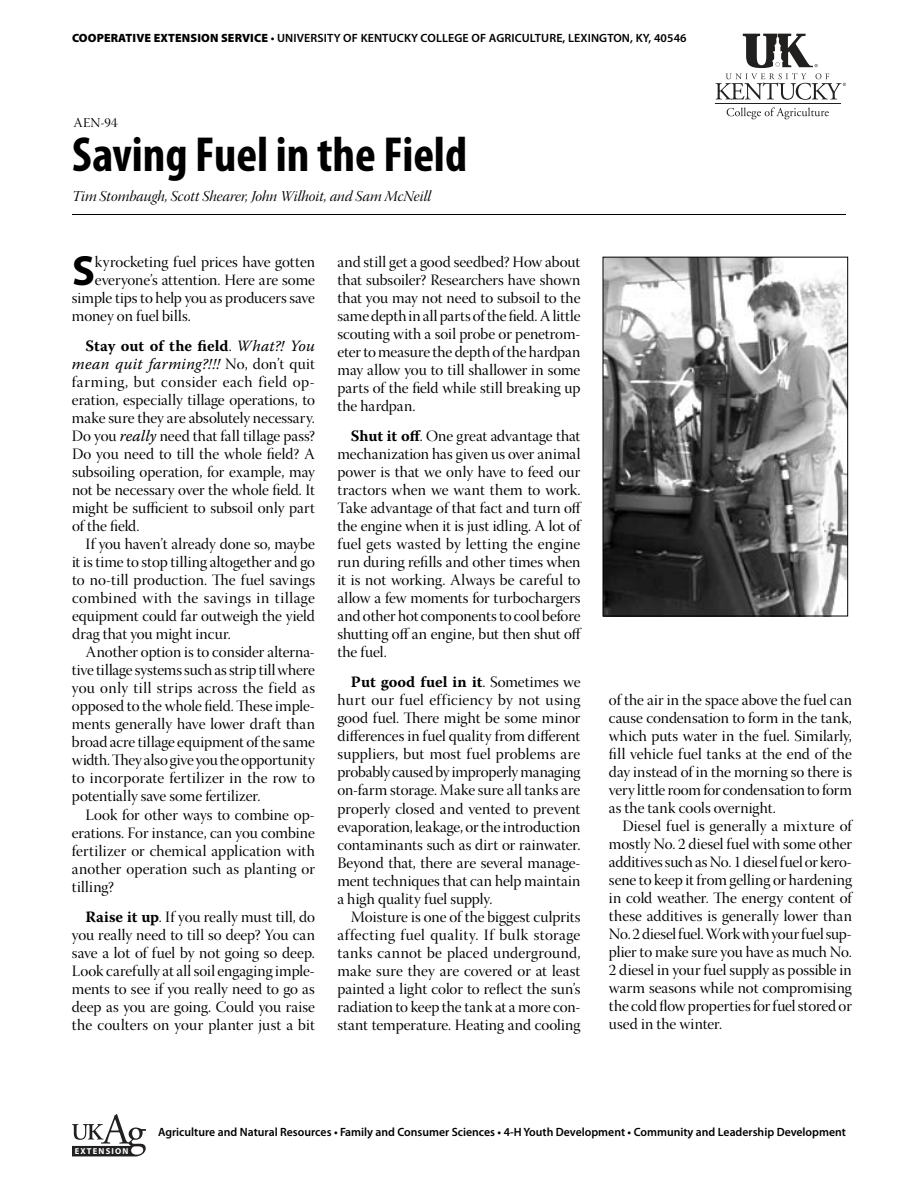
<style>
.page{position:relative;width:918px;height:1188px;background:#fff}
.page>*{position:absolute;margin:0;border:0;box-sizing:border-box;transform-origin:0 0}
.t1{font:700 condensed 49.5px "Myriad Pro";color:#000}
.t2{font:700 42.45px "Myriad Pro";color:#000}
.t3{font:15.75px/18px "Warnock Pro Disp";color:#000;text-align:justify}
.t4{font:italic 15.75px/18px "Warnock Pro";letter-spacing:.015em;color:#000;text-align:right}
.t5{font:700 15.75px "Warnock Pro";color:#000}
.t6{font:15px "Warnock Pro It Disp";color:#000}
.t7{font:13.5px "Warnock Pro Disp";color:#000}
.t8{font:600 12px "Myriad Pro";color:#000}
.t9{font:700 8.7px "Myriad Pro";letter-spacing:.135em;color:#fff}
.s1{font-weight:900}
.s2{font-weight:700;font-style:normal}
.s3{font-family:"Warnock Pro Disp";font-style:normal}
.s4{font-family:"Warnock Pro";font-style:italic}
.s5{font-family:"Warnock Pro";font-weight:700}
.s6{font-family:"Warnock Pro Disp";font-weight:400}
</style>
<div class="page">
<svg style="left:72px;top:1114px;width:74px;height:42px"></svg>
<hr style="left:716px;top:104px;width:125px;height:1px;background:#221f1f">
<svg style="left:715px;top:34px;width:131px;height:66px"></svg>
<svg style="left:727px;top:107px;width:102px;height:12px"></svg>
<hr style="left:72px;top:214px;width:774px;height:1px;background:#000">
<img style="left:605px;top:259px;width:241px;height:355px">
<div style="left:603px;top:257px;width:245px;height:359px;border:1px solid #000"></div>
<p class="t8" style="left:72px;top:30px;width:616px"><span class="s1">COOPERATIVE EXTENSION SERVICE</span> • UNIVERSITY OF KENTUCKY COLLEGE OF AGRICULTURE, LEXINGTON, KY, 40546</p>
<p class="t7" style="left:74px;top:115px;width:45px">AEN-94</p>
<h1 class="t1" style="left:72px;top:127px;width:397px">Saving Fuel in the Field</h1>
<p class="t6" style="left:72px;top:188px;width:361px">Tim Stombaugh, Scott Shearer, John Wilhoit, and Sam McNeill</p>
<h2 class="t2" style="left:72px;top:247px;width:24px">S</h2>
<p class="t3" style="left:95px;top:255px;width:222px">kyrocketing fuel prices have gotten</p>
<p class="t3" style="left:95px;top:273px;width:222px">everyone’s attention. Here are some</p>
<p class="t3" style="left:72px;top:291px;width:244px">simple tips to help you as producers save</p>
<p class="t3" style="left:72px;top:309px;width:120px">money on fuel bills.</p>
<p class="t4" style="left:72px;top:337px;width:245px"><span class="s2">Stay out of the field</span><span class="s3">.</span> What?! You mean quit farming?!!! <span class="s3">No, don’t quit</span></p>
<p class="t3" style="left:72px;top:375px;width:245px">farming, but consider each field op&shy;eration, especially tillage operations, to make sure they are absolutely necessary.<br>Do you <span class="s4">really</span> need that fall tillage pass?<br>Do you need to till the whole field? A subsoiling operation, for example, may not be necessary over the whole field. It might be sufficient to subsoil only part of the field.</p>
<p class="t3" style="left:72px;top:537px;width:245px;text-indent:13px">If you haven’t already done so, maybe it is time to stop tilling altogether and go to no-till production. The fuel savings combined with the savings in tillage equipment could far outweigh the yield drag that you might incur.</p>
<p class="t3" style="left:72px;top:645px;width:245px;text-indent:14px">Another option is to consider alterna&shy;tive tillage systems such as strip till where you only till strips across the field as opposed to the whole field. These imple&shy;ments generally have lower draft than broad acre tillage equipment of the same width. They also give you the opportunity to incorporate fertilizer in the row to potentially save some fertilizer.</p>
<p class="t3" style="left:72px;top:807px;width:245px;text-indent:14px">Look for other ways to combine op&shy;erations. For instance, can you combine fertilizer or chemical application with another operation such as planting or tilling?</p>
<p class="t3" style="left:72px;top:909px;width:245px;text-indent:13px"><span class="s5">Raise it up</span>. If you really must till, do you really need to till so deep? You can save a lot of fuel by not going so deep.<br>Look carefully at all soil engaging imple&shy;ments to see if you really need to go as deep as you are going. Could you raise the coulters on your planter just a bit</p>
<p class="t3" style="left:338px;top:255px;width:245px">and still get a good seedbed? How about that subsoiler? Researchers have shown that you may not need to subsoil to the same depth in all parts of the field. A little scouting with a soil probe or penetrom&shy;eter to measure the depth of the hardpan may allow you to till shallower in some parts of the field while still breaking up the hardpan.</p>
<p class="t3" style="left:338px;top:429px;width:246px;text-indent:13px"><span class="s5">Shut it off</span>. One great advantage that mechanization has given us over animal power is that we only have to feed our tractors when we want them to work.<br>Take advantage of that fact and turn off the engine when it is just idling. A lot of fuel gets wasted by letting the engine run during refills and other times when it is not working. Always be careful to allow a few moments for turbochargers and other hot components to cool before shutting off an engine, but then shut off the fuel.</p>
<p class="t5" style="left:351px;top:673px;width:231px">Put good fuel in it<span class="s6">. Sometimes we</span></p>
<p class="t3" style="left:338px;top:693px;width:245px">hurt our fuel efficiency by not using good fuel. There might be some minor differences in fuel quality from different suppliers, but most fuel problems are probably caused by improperly managing on-farm storage. Make sure all tanks are properly closed and vented to prevent evaporation, leakage, or the introduction contaminants such as dirt or rainwater.<br>Beyond that, there are several manage&shy;ment techniques that can help maintain a high quality fuel supply.</p>
<p class="t3" style="left:338px;top:909px;width:245px;text-indent:13px">Moisture is one of the biggest culprits affecting fuel quality. If bulk storage tanks cannot be placed underground, make sure they are covered or at least painted a light color to reflect the sun’s radiation to keep the tank at a more con&shy;stant temperature. Heating and cooling</p>
<p class="t3" style="left:609px;top:692px;width:245px">of the air in the space above the fuel can cause condensation to form in the tank, which puts water in the fuel. Similarly, fill vehicle fuel tanks at the end of the day instead of in the morning so there is very little room for condensation to form as the tank cools overnight.</p>
<p class="t3" style="left:609px;top:818px;width:245px;text-indent:13px">Diesel fuel is generally a mixture of mostly No. 2 diesel fuel with some other additives such as No. 1 diesel fuel or kero&shy;sene to keep it from gelling or hardening in cold weather. The energy content of these additives is generally lower than No. 2 diesel fuel. Work with your fuel sup&shy;plier to make sure you have as much No.<br>2 diesel in your fuel supply as possible in warm seasons while not compromising the cold flow properties for fuel stored or used in the winter.</p>
<p class="t9" style="left:75px;top:1145px;width:55px">EXTENSION</p>
<p class="t8" style="left:158px;top:1124px;width:689px">Agriculture and Natural Resources • Family and Consumer Sciences • 4-H Youth Development • Community and Leadership Development</p>
</div>
